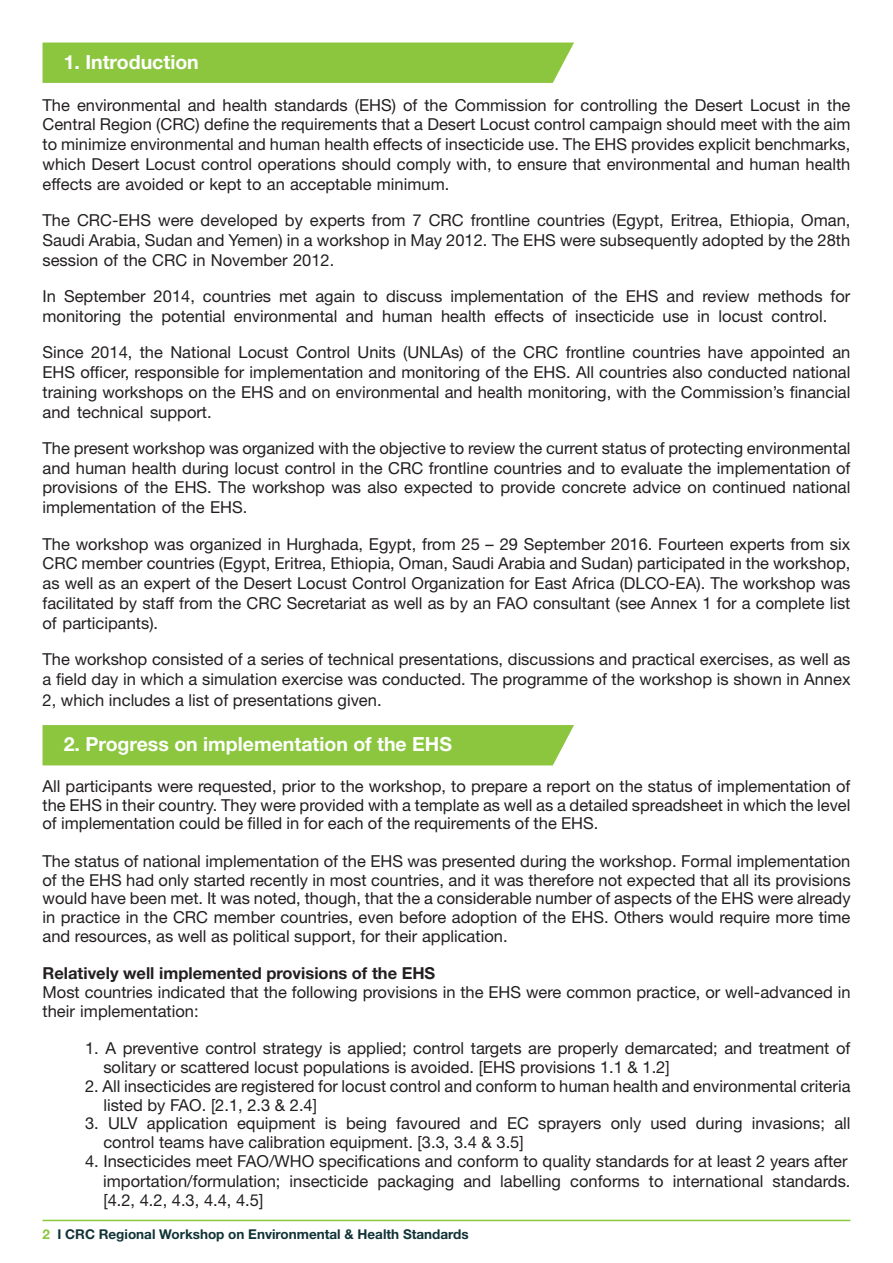
<style>
.page{position:relative;width:893px;height:1263px;background:#fff}
.page>*{position:absolute;margin:0;border:0;box-sizing:border-box;transform-origin:0 0}
.t1{font:700 19.5px "Helvetica Neue LT Std";color:#fff}
.t2{font:16.5px/19.8px "Helvetica Neue LT Std";color:#231f20;text-align:justify}
.t3{font:700 16.5px "Helvetica Neue LT Std";color:#231f20}
.t4{font:700 13.5px "Helvetica Neue LT Std";color:#113337}
.s1{color:#8bc63e}
</style>
<div class="page">
<hr style="left:43px;top:1220px;width:807px;height:1px;background:#8bc63e">
<div style="left:43px;top:43px;width:531px;height:40px;background:#8bc63e"></div>
<div style="left:43px;top:725px;width:531px;height:40px;background:#8bc63e"></div>
<p class="t1" style="left:64px;top:50px;width:137px">1. Introduction</p>
<p class="t2" style="left:43px;top:95px;width:809px">The environmental and health standards (EHS) of the Commission for controlling the Desert Locust in the Central Region (CRC) define the requirements that a Desert Locust control campaign should meet with the aim to minimize environmental and human health effects of insecticide use. The EHS provides explicit benchmarks, which Desert Locust control operations should comply with, to ensure that environmental and human health effects are avoided or kept to an acceptable minimum.</p>
<p class="t2" style="left:43px;top:210px;width:809px">The CRC-EHS were developed by experts from 7 CRC frontline countries (Egypt, Eritrea, Ethiopia, Oman, Saudi Arabia, Sudan and Yemen) in a workshop in May 2012. The EHS were subsequently adopted by the 28th session of the CRC in November 2012.</p>
<p class="t2" style="left:43px;top:286px;width:809px">In September 2014, countries met again to discuss implementation of the EHS and review methods for monitoring the potential environmental and human health effects of insecticide use in locust control.</p>
<p class="t2" style="left:43px;top:342px;width:809px">Since 2014, the National Locust Control Units (UNLAs) of the CRC frontline countries have appointed an EHS officer, responsible for implementation and monitoring of the EHS. All countries also conducted national training workshops on the EHS and on environmental and health monitoring, with the Commission’s financial and technical support.</p>
<p class="t2" style="left:43px;top:438px;width:809px">The present workshop was organized with the objective to review the current status of protecting environmental and human health during locust control in the CRC frontline countries and to evaluate the implementation of provisions of the EHS. The workshop was also expected to provide concrete advice on continued national implementation of the EHS.</p>
<p class="t2" style="left:43px;top:534px;width:809px">The workshop was organized in Hurghada, Egypt, from 25 – 29 September 2016. Fourteen experts from six CRC member countries (Egypt, Eritrea, Ethiopia, Oman, Saudi Arabia and Sudan) participated in the workshop, as well as an expert of the Desert Locust Control Organization for East Africa (DLCO-EA). The workshop was facilitated by staff from the CRC Secretariat as well as by an FAO consultant (see Annex 1 for a complete list of participants).</p>
<p class="t2" style="left:43px;top:649px;width:809px">The workshop consisted of a series of technical presentations, discussions and practical exercises, as well as a field day in which a simulation exercise was conducted. The programme of the workshop is shown in Annex</p>
<p class="t2" style="left:43px;top:690px;width:341px">2, which includes a list of presentations given.</p>
<p class="t1" style="left:64px;top:732px;width:390px">2. Progress on implementation of the EHS</p>
<p class="t2" style="left:43px;top:776px;width:809px;line-height:18.8px">All participants were requested, prior to the workshop, to prepare a report on the status of implementation of the EHS in their country. They were provided with a template as well as a detailed spreadsheet in which the level of implementation could be filled in for each of the requirements of the EHS.</p>
<p class="t2" style="left:43px;top:851px;width:809px;line-height:18.8px">The status of national implementation of the EHS was presented during the workshop. Formal implementation of the EHS had only started recently in most countries, and it was therefore not expected that all its provisions would have been met. It was noted, though, that the a considerable number of aspects of the EHS were already in practice in the CRC member countries, even before adoption of the EHS. Others would require more time and resources, as well as political support, for their application.</p>
<p class="t3" style="left:43px;top:963px;width:394px">Relatively well implemented provisions of the EHS</p>
<p class="t2" style="left:43px;top:982px;width:809px;line-height:18.8px">Most countries indicated that the following provisions in the EHS were common practice, or well-advanced in their implementation:</p>
<p class="t2" style="left:103px;top:1039px;width:748px;line-height:18.8px;text-indent:-18px">1. A preventive control strategy is applied; control targets are properly demarcated; and treatment of solitary or scattered locust populations is avoided. [EHS provisions 1.1 &amp; 1.2]</p>
<p class="t2" style="left:103px;top:1076px;width:749px;line-height:18.8px;text-indent:-18px">2. All insecticides are registered for locust control and conform to human health and environmental criteria listed by FAO. [2.1, 2.3 &amp; 2.4]</p>
<p class="t2" style="left:103px;top:1114px;width:749px;line-height:18.8px;text-indent:-18px">3. ULV application equipment is being favoured and EC sprayers only used during invasions; all control teams have calibration equipment. [3.3, 3.4 &amp; 3.5]</p>
<p class="t2" style="left:103px;top:1151px;width:749px;text-align:left;text-indent:-18px">4. Insecticides meet FAO/WHO specifications and conform to quality standards for at least 2 years after importation/formulation; insecticide packaging and labelling conforms to international standards. [4.2, 4.2, 4.3, 4.4, 4.5]</p>
<p class="t4" style="left:43px;top:1225px;width:428px"><span class="s1">2</span> I CRC Regional Workshop on Environmental &amp; Health Standards</p>
</div>
